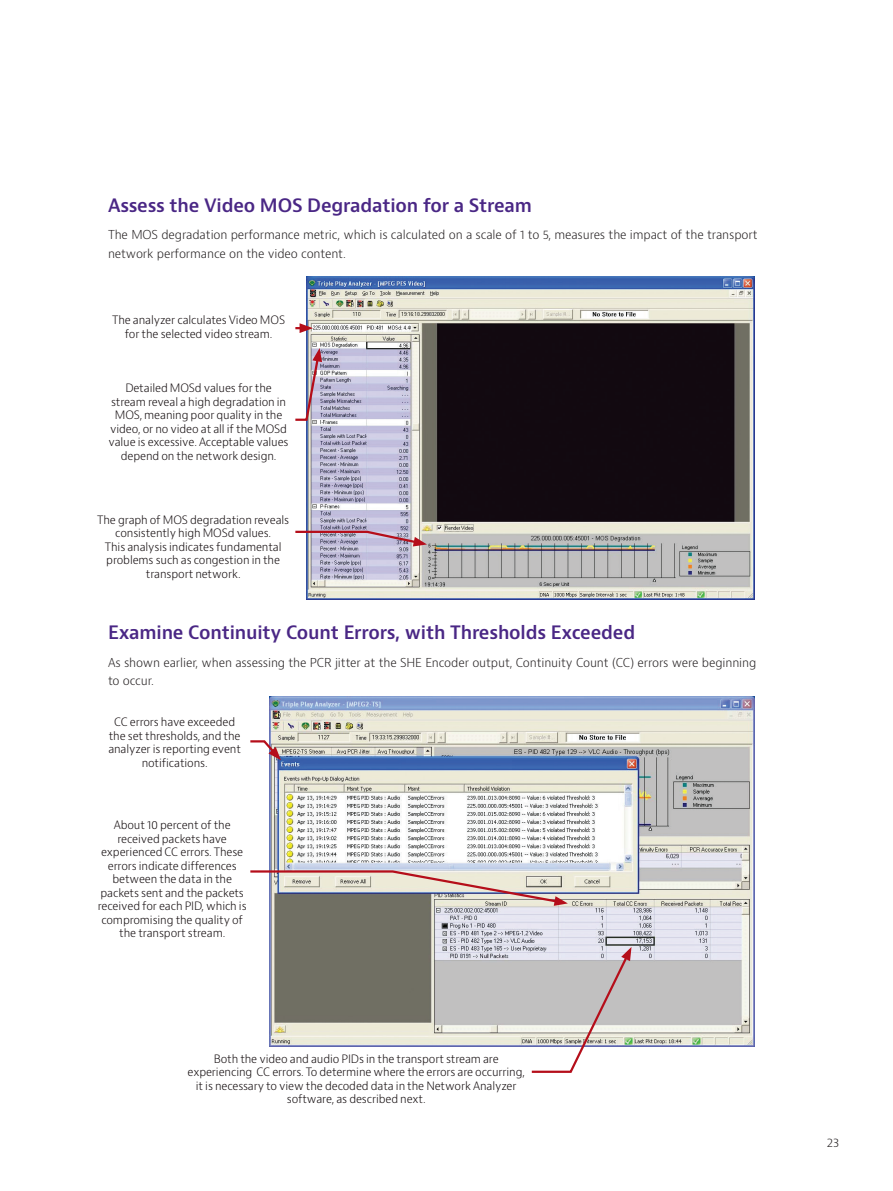
<style>
.page{position:relative;width:893px;height:1191px;background:#fff}
.page>*{position:absolute;margin:0;border:0;box-sizing:border-box;transform-origin:0 0}
.t1{font:600 18px "Bernino Sans";letter-spacing:-.01em;color:#4a2785}
.t2{font:300 12px/18.8px "Bernino Sans";letter-spacing:-.01em;color:#231f20}
.t3{font:300 11.25px/13.5px "Bernino Sans";letter-spacing:-.01em;color:#110a0c;text-align:center}
</style>
<div class="page">
<img style="left:307px;top:277px;width:447px;height:323px">
<svg style="left:295px;top:323px;width:18px;height:10px"></svg>
<svg style="left:295px;top:348px;width:27px;height:74px"></svg>
<svg style="left:295px;top:529px;width:132px;height:17px;background:#bea3b7"></svg>
<img style="left:269px;top:696px;width:485px;height:350px">
<svg style="left:530px;top:947px;width:101px;height:126px"></svg>
<svg style="left:250px;top:869px;width:318px;height:37px;background:#c6bbb4"></svg>
<svg style="left:250px;top:739px;width:31px;height:21px"></svg>
<h1 class="t1" style="left:108px;top:194px;width:425px">Assess the Video MOS Degradation for a Stream</h1>
<p class="t2" style="left:108px;top:226px;width:651px">The MOS degradation performance metric, which is calculated on a scale of 1 to 5, measures the impact of the transport network performance on the video content.</p>
<p class="t3" style="left:112px;top:313px;width:175px">The analyzer calculates Video MOS for the selected video stream.</p>
<p class="t3" style="left:109px;top:382px;width:182px">Detailed MOSd values for the stream reveal a high degradation in MOS, meaning poor quality in the video, or no video at all if the MOSd value is excessive. Acceptable values depend on the network design.</p>
<p class="t3" style="left:97px;top:513px;width:194px">The graph of MOS degradation reveals consistently high MOSd values.<br>This analysis indicates fundamental problems such as congestion in the transport network.</p>
<h1 class="t1" style="left:108px;top:621px;width:529px">Examine Continuity Count Errors, with Thresholds Exceeded</h1>
<p class="t2" style="left:108px;top:653px;width:650px">As shown earlier, when assessing the PCR jitter at the SHE Encoder output, Continuity Count (CC) errors were beginning to occur.</p>
<p class="t3" style="left:108px;top:716px;width:134px">CC errors have exceeded the set thresholds, and the analyzer is reporting event notifications.</p>
<p class="t3" style="left:98px;top:818px;width:150px">About 10 percent of the received packets have experienced CC errors. These errors indicate differences between the data in the packets sent and the packets received for each PID, which is compromising the quality of the transport stream.</p>
<p class="t3" style="left:188px;top:1051px;width:339px">Both the video and audio PIDs in the transport stream are experiencing CC errors. To determine where the errors are occurring, it is necessary to view the decoded data in the Network Analyzer software, as described next.</p>
<p class="t2" style="left:827px;top:1133px;width:14px">23</p>
</div>
